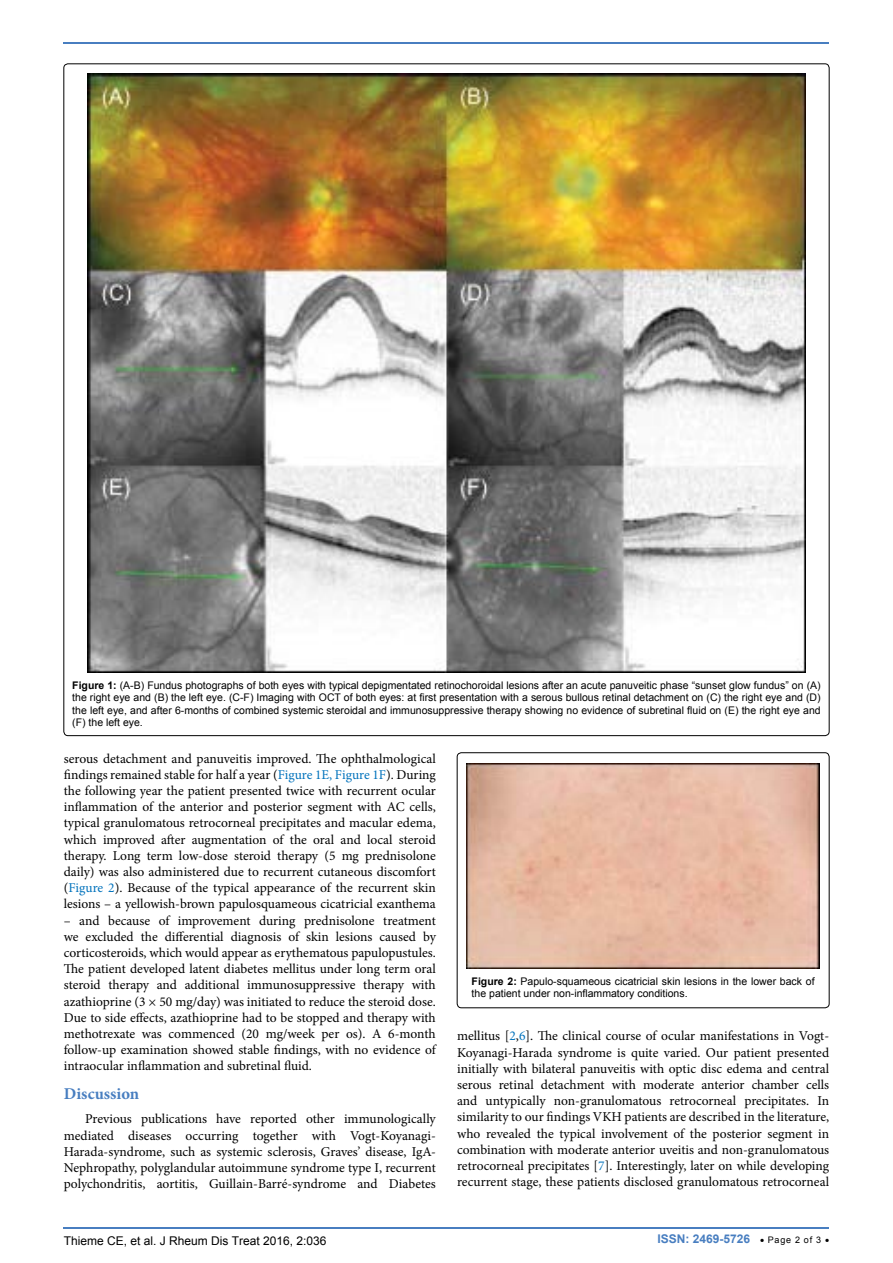
<style>
.page{position:relative;width:893px;height:1263px;background:#fff}
.page>*{position:absolute;margin:0;border:0;box-sizing:border-box;transform-origin:0 0}
.t1{font:700 16.5px "Minion Pro";color:#487ec0}
.t2{font:13.5px/16.2px "Minion Pro";color:#000;text-align:justify}
.t3{font:12px "Arial";color:#000}
.t4{font:700 12px "Arial";color:#487ec0}
.t5{font:10.5px/12.6px "Arial";color:#000;text-align:justify}
.s1{font-weight:700}
.s2{color:#0072bc}
.s3{color:#000}
.s4{font-weight:400;font-size:9px;color:#000}
</style>
<div class="page">
<hr style="left:64px;top:1227px;width:765px;height:2px;background:#487ec0">
<hr style="left:64px;top:42px;width:765px;height:2px;background:#487ec0">
<img style="left:87px;top:73px;width:719px;height:599px">
<div style="left:457px;top:753px;width:372px;height:255px;border:1px solid #000;border-radius:4px"></div>
<img style="left:467px;top:763px;width:353px;height:205px">
<p class="t5" style="left:72px;top:679px;width:750px"><span class="s1">Figure 1:</span> (A-B) Fundus photographs of both eyes with typical depigmentated retinochoroidal lesions after an acute panuveitic phase “sunset glow fundus” on (A) the right eye and (B) the left eye. (C-F) Imaging with OCT of both eyes: at first presentation with a serous bullous retinal detachment on (C) the right eye and (D) the left eye, and after 6-months of combined systemic steroidal and immunosuppressive therapy showing no evidence of subretinal fluid on (E) the right eye and (F) the left eye.</p>
<p class="t2" style="left:64px;top:750px;width:374px">serous detachment and panuveitis improved. The ophthalmological findings remained stable for half a year (<span class="s2">Figure 1E, Figure 1F</span>). During the following year the patient presented twice with recurrent ocular inflammation of the anterior and posterior segment with AC cells, typical granulomatous retrocorneal precipitates and macular edema, which improved after augmentation of the oral and local steroid therapy. Long term low-dose steroid therapy (5 mg prednisolone daily) was also administered due to recurrent cutaneous discomfort (<span class="s2">Figure 2</span>). Because of the typical appearance of the recurrent skin lesions – a yellowish-brown papulosquameous cicatricial exanthema</p>
<p class="t2" style="left:64px;top:912px;width:374px">– and because of improvement during prednisolone treatment we excluded the differential diagnosis of skin lesions caused by corticosteroids, which would appear as erythematous papulopustules.<br>The patient developed latent diabetes mellitus under long term oral steroid therapy and additional immunosuppressive therapy with azathioprine (3 × 50 mg/day) was initiated to reduce the steroid dose.<br>Due to side effects, azathioprine had to be stopped and therapy with methotrexate was commenced (20 mg/week per os). A 6-month follow-up examination showed stable findings, with no evidence of intraocular inflammation and subretinal fluid.</p>
<p class="t1" style="left:64px;top:1082px;width:77px">Discussion</p>
<p class="t2" style="left:64px;top:1111px;width:374px;text-indent:21px">Previous publications have reported other immunologically mediated diseases occurring together with Vogt-Koyanagi-Harada-syndrome, such as systemic sclerosis, Graves’ disease, IgA-Nephropathy, polyglandular autoimmune syndrome type I, recurrent polychondritis, aortitis, Guillain-Barré-syndrome and Diabetes</p>
<p class="t5" style="left:472px;top:975px;width:344px"><span class="s1">Figure 2:</span> Papulo-squameous cicatricial skin lesions in the lower back of the patient under non-inflammatory conditions.</p>
<p class="t2" style="left:457px;top:1028px;width:374px">mellitus [<span class="s2">2</span>,<span class="s2">6</span>]. The clinical course of ocular manifestations in Vogt-Koyanagi-Harada syndrome is quite varied. Our patient presented initially with bilateral panuveitis with optic disc edema and central serous retinal detachment with moderate anterior chamber cells and untypically non-granulomatous retrocorneal precipitates. In similarity to our findings VKH patients are described in the literature, who revealed the typical involvement of the posterior segment in combination with moderate anterior uveitis and non-granulomatous retrocorneal precipitates [<span class="s2">7</span>]. Interestingly, later on while developing recurrent stage, these patients disclosed granulomatous retrocorneal</p>
<p class="t3" style="left:64px;top:1233px;width:264px">Thieme CE, et al. J Rheum Dis Treat 2016, 2:036</p>
<p class="t4" style="left:657px;top:1231px;width:173px">ISSN: 2469-5726 <span class="s3">•</span> <span class="s4">Page 2 of 3</span> <span class="s3">•</span></p>
</div>
